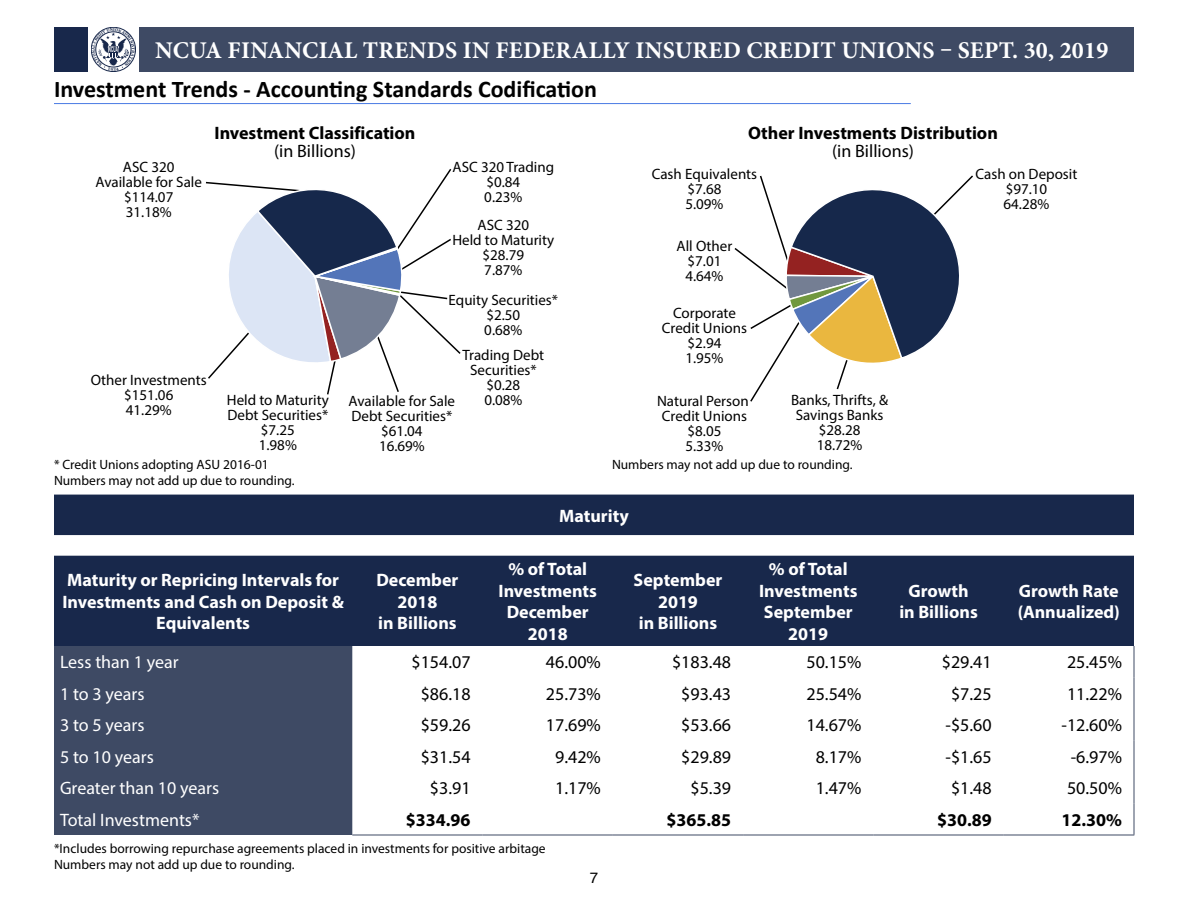
<style>
.page{position:relative;width:1188px;height:918px;background:#fff}
.page>*{position:absolute;margin:0;border:0;box-sizing:border-box;transform-origin:0 0}
.t1{font:700 24px "Minion Pro";letter-spacing:.01em;color:#fff}
.t2{font:700 24px "Calibri";color:#000}
.Chart_Sub_Head_Text{font:700 18px/21.6px "Myriad Pro";color:#fff;text-align:center}
.Data_text_right_alig{font:18px "Myriad Pro";color:#000}
.Data_text_right_alig-2{font:700 18px/18px "Myriad Pro";color:#000;text-align:center}
.Chart_Label_Text_Lef{font:18px "Myriad Pro";color:#fff}
.Chart_Title_Text{font:700 18px "Myriad Pro";color:#fff}
.t3{font:15px/15px "Myriad Pro";color:#000;text-align:center}
.t4{font:15px "Helvetica";color:#000}
.Footnote{font:13.5px "Myriad Pro";color:#000}
.s1{font-weight:400}
</style>
<div class="page">
<div style="left:54px;top:27px;width:78px;height:45px;background:#18284b"></div>
<div style="left:132px;top:27px;width:1002px;height:45px;background:#3e4a64"></div>
<div style="left:88px;top:26px;width:51px;height:47px;background:linear-gradient(to bottom,#fff,#fff)"></div>
<hr style="left:54px;top:103px;width:857px;height:1px;background:#497ae4">
<svg style="left:206px;top:169px;width:255px;height:226px"></svg>
<svg style="left:734px;top:175px;width:239px;height:227px"></svg>
<svg style="left:54px;top:495px;width:1080px;height:151px;background:#374563"></svg>
<div style="left:54px;top:646px;width:298px;height:189px;background:#3e4a64"></div>
<hr style="left:1134px;top:646px;width:1px;height:31px;background:#3e4a64">
<hr style="left:1134px;top:677px;width:1px;height:32px;background:#3e4a64">
<hr style="left:1134px;top:709px;width:1px;height:31px;background:#3e4a64">
<hr style="left:1134px;top:740px;width:1px;height:32px;background:#3e4a64">
<hr style="left:1134px;top:772px;width:1px;height:31px;background:#3e4a64">
<hr style="left:1134px;top:803px;width:1px;height:32px;background:#3e4a64">
<hr style="left:352px;top:835px;width:131px;height:1px;background:#3e4a64">
<hr style="left:483px;top:835px;width:130px;height:1px;background:#3e4a64">
<hr style="left:613px;top:835px;width:130px;height:1px;background:#3e4a64">
<hr style="left:743px;top:835px;width:130px;height:1px;background:#3e4a64">
<hr style="left:873px;top:835px;width:131px;height:1px;background:#3e4a64">
<hr style="left:1004px;top:835px;width:130px;height:1px;background:#3e4a64">
<svg style="left:92px;top:28px;width:43px;height:43px;background:#bec3cc"></svg>
<h1 class="t1" style="left:155px;top:34px;width:955px">NCUA FINANCIAL TRENDS IN FEDERALLY INSURED CREDIT UNIONS – SEPT. 30, 2019</h1>
<p class="t2" style="left:54px;top:74px;width:545px">Investment Trends - Accounting Standards Codification</p>
<p class="Data_text_right_alig-2" style="left:214px;top:123px;width:203px">Investment Classification <span class="s1">(in Billions)</span></p>
<p class="Data_text_right_alig-2" style="left:748px;top:123px;width:251px">Other Investments Distribution <span class="s1">(in Billions)</span></p>
<p class="t3" style="left:976px;top:167px;width:103px">Cash on Deposit $97.10<br>64.28%</p>
<p class="t3" style="left:453px;top:159px;width:103px">ASC 320 Trading $0.84<br>0.23%</p>
<p class="t3" style="left:95px;top:159px;width:108px">ASC 320<br>Available for Sale $114.07<br>31.18%</p>
<p class="t3" style="left:652px;top:167px;width:107px">Cash Equivalents $7.68<br>5.09%</p>
<p class="t3" style="left:452px;top:217px;width:103px">ASC 320<br>Held to Maturity $28.79<br>7.87%</p>
<p class="t3" style="left:677px;top:238px;width:57px">All Other $7.01<br>4.64%</p>
<p class="t3" style="left:449px;top:292px;width:111px">Equity Securities* $2.50<br>0.68%</p>
<p class="t3" style="left:662px;top:305px;width:87px">Corporate<br>Credit Unions $2.94<br>1.95%</p>
<p class="t3" style="left:462px;top:347px;width:83px">Trading Debt<br>Securities* $0.28</p>
<p class="t3" style="left:91px;top:372px;width:118px">Other Investments $151.06<br>41.29%</p>
<p class="t3" style="left:791px;top:392px;width:98px">Banks, Thrifts, &amp;<br>Savings Banks $28.28<br>18.72%</p>
<p class="t3" style="left:227px;top:392px;width:103px">Held to Maturity</p>
<p class="t3" style="left:484px;top:392px;width:40px">0.08%</p>
<p class="t3" style="left:227px;top:407px;width:102px">Debt Securities* $7.25<br>1.98%</p>
<p class="Footnote" style="left:54px;top:456px;width:216px">* Credit Unions adopting ASU 2016-01</p>
<p class="Footnote" style="left:54px;top:472px;width:242px">Numbers may not add up due to rounding.</p>
<p class="t3" style="left:349px;top:394px;width:108px">Available for Sale<br>Debt Securities* $61.04<br>16.69%</p>
<p class="t3" style="left:657px;top:394px;width:93px">Natural Person<br>Credit Unions $8.05<br>5.33%</p>
<p class="Footnote" style="left:612px;top:456px;width:242px">Numbers may not add up due to rounding.</p>
<p class="Chart_Title_Text" style="left:559px;top:504px;width:71px">Maturity</p>
<p class="Chart_Sub_Head_Text" style="left:62px;top:569px;width:283px">Maturity or Repricing Intervals for<br>Investments and Cash on Deposit &amp;<br>Equivalents</p>
<p class="Chart_Sub_Head_Text" style="left:376px;top:569px;width:84px">December</p>
<p class="Chart_Sub_Head_Text" style="left:397px;top:590px;width:41px">2018</p>
<p class="Chart_Sub_Head_Text" style="left:378px;top:612px;width:80px">in Billions</p>
<p class="Chart_Sub_Head_Text" style="left:508px;top:558px;width:80px">% of Total</p>
<p class="Chart_Sub_Head_Text" style="left:499px;top:579px;width:100px">Investments</p>
<p class="Chart_Sub_Head_Text" style="left:507px;top:601px;width:84px">December</p>
<p class="Chart_Sub_Head_Text" style="left:528px;top:623px;width:41px">2018</p>
<p class="Chart_Sub_Head_Text" style="left:634px;top:569px;width:90px">September</p>
<p class="Chart_Sub_Head_Text" style="left:658px;top:590px;width:41px">2019</p>
<p class="Chart_Sub_Head_Text" style="left:639px;top:612px;width:80px">in Billions</p>
<p class="Chart_Sub_Head_Text" style="left:769px;top:558px;width:80px">% of Total</p>
<p class="Chart_Sub_Head_Text" style="left:759px;top:579px;width:100px">Investments</p>
<p class="Chart_Sub_Head_Text" style="left:764px;top:601px;width:90px">September</p>
<p class="Chart_Sub_Head_Text" style="left:788px;top:623px;width:41px">2019</p>
<p class="Chart_Sub_Head_Text" style="left:909px;top:579px;width:62px">Growth</p>
<p class="Chart_Sub_Head_Text" style="left:899px;top:601px;width:80px">in Billions</p>
<p class="Chart_Sub_Head_Text" style="left:1019px;top:579px;width:101px">Growth Rate</p>
<p class="Chart_Sub_Head_Text" style="left:1018px;top:601px;width:104px">(Annualized)</p>
<p class="Chart_Label_Text_Lef" style="left:60px;top:651px;width:120px">Less than 1 year</p>
<p class="Data_text_right_alig" style="left:411px;top:651px;width:61px">$154.07</p>
<p class="Data_text_right_alig" style="left:546px;top:651px;width:56px">46.00%</p>
<p class="Data_text_right_alig" style="left:672px;top:651px;width:61px">$183.48</p>
<p class="Data_text_right_alig" style="left:807px;top:651px;width:56px">50.15%</p>
<p class="Data_text_right_alig" style="left:942px;top:651px;width:51px">$29.41</p>
<p class="Data_text_right_alig" style="left:1067px;top:651px;width:56px">25.45%</p>
<p class="Chart_Label_Text_Lef" style="left:60px;top:683px;width:86px">1 to 3 years</p>
<p class="Data_text_right_alig" style="left:421px;top:683px;width:51px">$86.18</p>
<p class="Data_text_right_alig" style="left:546px;top:683px;width:56px">25.73%</p>
<p class="Data_text_right_alig" style="left:681px;top:683px;width:51px">$93.43</p>
<p class="Data_text_right_alig" style="left:807px;top:683px;width:56px">25.54%</p>
<p class="Data_text_right_alig" style="left:951px;top:683px;width:42px">$7.25</p>
<p class="Data_text_right_alig" style="left:1067px;top:683px;width:56px">11.22%</p>
<p class="Chart_Label_Text_Lef" style="left:60px;top:714px;width:86px">3 to 5 years</p>
<p class="Data_text_right_alig" style="left:421px;top:714px;width:51px">$59.26</p>
<p class="Data_text_right_alig" style="left:546px;top:714px;width:56px">17.69%</p>
<p class="Data_text_right_alig" style="left:681px;top:714px;width:51px">$53.66</p>
<p class="Data_text_right_alig" style="left:807px;top:714px;width:56px">14.67%</p>
<p class="Data_text_right_alig" style="left:946px;top:714px;width:48px">-$5.60</p>
<p class="Data_text_right_alig" style="left:1062px;top:714px;width:62px">-12.60%</p>
<p class="Chart_Label_Text_Lef" style="left:60px;top:746px;width:95px">5 to 10 years</p>
<p class="Data_text_right_alig" style="left:421px;top:746px;width:51px">$31.54</p>
<p class="Data_text_right_alig" style="left:555px;top:746px;width:47px">9.42%</p>
<p class="Data_text_right_alig" style="left:681px;top:746px;width:51px">$29.89</p>
<p class="Data_text_right_alig" style="left:816px;top:746px;width:47px">8.17%</p>
<p class="Data_text_right_alig" style="left:946px;top:746px;width:48px">-$1.65</p>
<p class="Data_text_right_alig" style="left:1071px;top:746px;width:53px">-6.97%</p>
<p class="Chart_Label_Text_Lef" style="left:60px;top:777px;width:161px">Greater than 10 years</p>
<p class="Data_text_right_alig" style="left:430px;top:777px;width:42px">$3.91</p>
<p class="Data_text_right_alig" style="left:555px;top:777px;width:47px">1.17%</p>
<p class="Data_text_right_alig" style="left:690px;top:777px;width:42px">$5.39</p>
<p class="Data_text_right_alig" style="left:816px;top:777px;width:47px">1.47%</p>
<p class="Data_text_right_alig" style="left:951px;top:777px;width:42px">$1.48</p>
<p class="Data_text_right_alig" style="left:1067px;top:777px;width:56px">50.50%</p>
<p class="Chart_Label_Text_Lef" style="left:60px;top:809px;width:141px">Total Investments*</p>
<p class="Data_text_right_alig-2" style="left:406px;top:810px;width:66px">$334.96</p>
<p class="Data_text_right_alig-2" style="left:667px;top:810px;width:66px">$365.85</p>
<p class="Data_text_right_alig-2" style="left:937px;top:810px;width:56px">$30.89</p>
<p class="Data_text_right_alig-2" style="left:1062px;top:810px;width:62px">12.30%</p>
<p class="Footnote" style="left:54px;top:840px;width:493px">*Includes borrowing repurchase agreements placed in investments for positive arbitage</p>
<p class="Footnote" style="left:54px;top:856px;width:242px">Numbers may not add up due to rounding.</p>
<p class="t4" style="left:590px;top:866px;width:10px">7</p>
</div>
